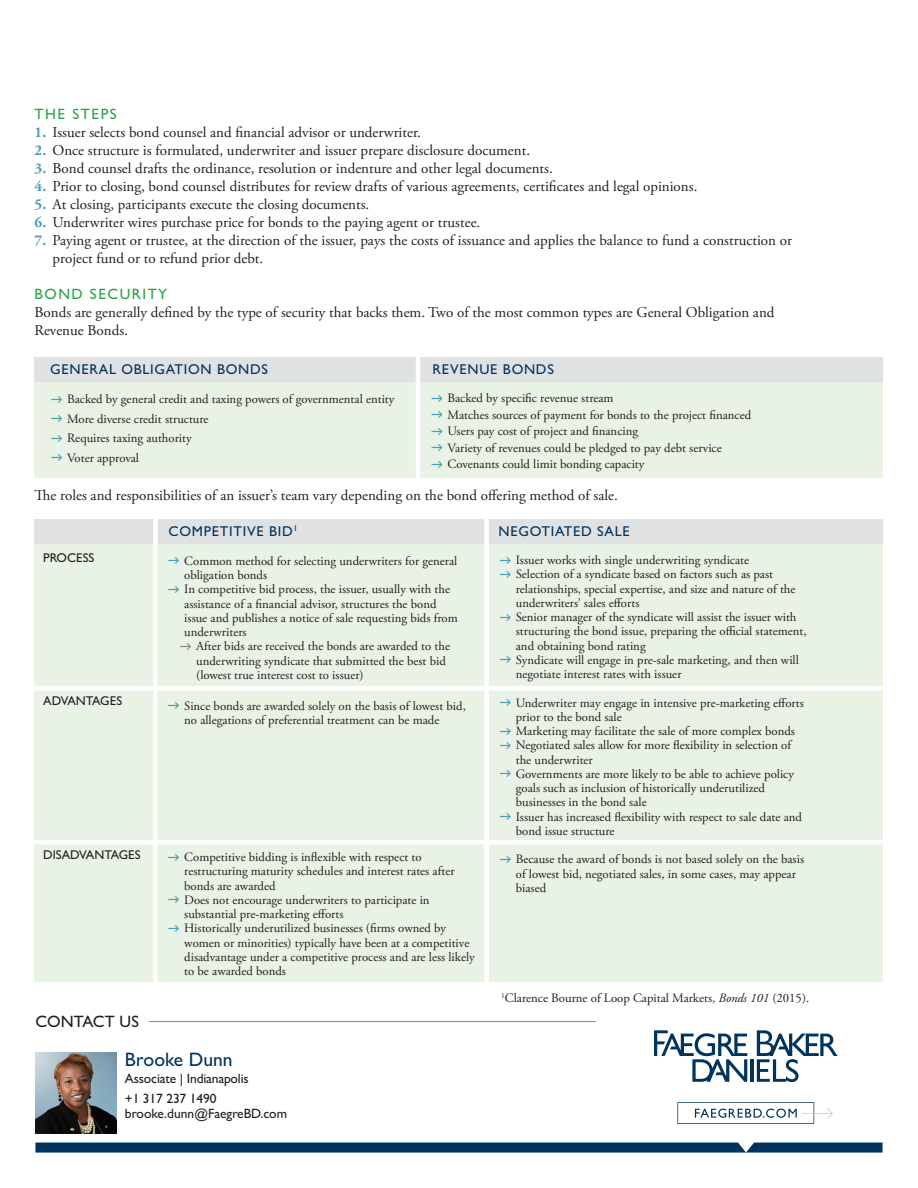
<style>
.page{position:relative;width:918px;height:1188px;background:#fff}
.page>*{position:absolute;margin:0;border:0;box-sizing:border-box;transform-origin:0 0}
.t1{font:500 19.5px "Gill Sans MT Std";color:#00345e}
.t2{font:500 16.5px "Gill Sans MT Std";letter-spacing:.005em;color:#231f20}
.t3{font:15px/18px "Adobe Garamond Pro";color:#231f20}
.t4{font:500 15px "Gill Sans MT Std";letter-spacing:.1em;color:#29a347}
.t5{font:500 14.25px "Gill Sans MT Std";letter-spacing:.05em;color:#00345e}
.t6{font:500 13.5px/15px "Gill Sans MT Std";letter-spacing:-.01em;color:#231f20}
.t7{font:12.75px/14.2px "Adobe Garamond Pro";color:#231f20}
.t8{font:500 12.75px "Gill Sans MT Std";color:#231f20}
.s1{font-weight:700;color:#4b9db7}
.s2{font-style:italic}
</style>
<div class="page">
<svg style="left:35px;top:1143px;width:848px;height:10px;background:#0d3e66"></svg>
<hr style="left:750px;top:1059px;width:4px;height:23px;background:#00345e">
<svg style="left:654px;top:1030px;width:93px;height:52px"></svg>
<svg style="left:757px;top:1030px;width:81px;height:52px"></svg>
<svg style="left:677px;top:1102px;width:156px;height:22px"></svg>
<div style="left:35px;top:357px;width:848px;height:120px;background:#e8f3e5"></div>
<div style="left:35px;top:519px;width:848px;height:463px;background:#e8f3e5"></div>
<div style="left:35px;top:357px;width:848px;height:25px;background:#e0e1e3"></div>
<div style="left:35px;top:519px;width:848px;height:25px;background:#e0e1e3"></div>
<hr style="left:416px;top:354px;width:4px;height:128px;background:#fff">
<div style="left:484px;top:516px;width:5px;height:470px;background:#fff"></div>
<div style="left:153px;top:516px;width:5px;height:470px;background:#fff"></div>
<hr style="left:23px;top:840px;width:860px;height:4px;background:#fff">
<div style="left:23px;top:686px;width:860px;height:5px;background:#fff"></div>
<img style="left:35px;top:1053px;width:81px;height:81px">
<hr style="left:149px;top:1021px;width:447px;height:1px;background:#8f9194">
<p class="t4" style="left:35px;top:105px;width:84px">THE STEPS</p>
<p class="t3" style="left:35px;top:123px;width:388px"><span class="s1">1.</span> Issuer selects bond counsel and financial advisor or underwriter.</p>
<p class="t3" style="left:35px;top:141px;width:497px"><span class="s1">2.</span> Once structure is formulated, underwriter and issuer prepare disclosure document.</p>
<p class="t3" style="left:35px;top:159px;width:520px"><span class="s1">3.</span> Bond counsel drafts the ordinance, resolution or indenture and other legal documents.</p>
<p class="t3" style="left:35px;top:177px;width:664px"><span class="s1">4.</span> Prior to closing, bond counsel distributes for review drafts of various agreements, certificates and legal opinions.</p>
<p class="t3" style="left:35px;top:195px;width:336px"><span class="s1">5.</span> At closing, participants execute the closing documents.</p>
<p class="t3" style="left:35px;top:213px;width:447px"><span class="s1">6.</span> Underwriter wires purchase price for bonds to the paying agent or trustee.</p>
<p class="t3" style="left:53px;top:231px;width:741px;text-indent:-18px"><span class="s1">7.</span> Paying agent or trustee, at the direction of the issuer, pays the costs of issuance and applies the balance to fund a construction or project fund or to refund prior debt.</p>
<p class="t4" style="left:35px;top:285px;width:134px">BOND SECURITY</p>
<p class="t3" style="left:35px;top:303px;width:741px">Bonds are generally defined by the type of security that backs them. Two of the most common types are General Obligation and<br>Revenue Bonds.</p>
<p class="t5" style="left:50px;top:361px;width:219px">GENERAL OBLIGATION BONDS</p>
<p class="t5" style="left:433px;top:361px;width:123px">REVENUE BONDS</p>
<p class="t7" style="left:67px;top:392px;width:329px">Backed by general credit and taxing powers of governmental entity</p>
<p class="t7" style="left:67px;top:412px;width:143px">More diverse credit structure</p>
<p class="t7" style="left:67px;top:431px;width:126px">Requires taxing authority</p>
<p class="t7" style="left:67px;top:451px;width:73px">Voter approval</p>
<p class="t7" style="left:448px;top:392px;width:168px">Backed by specific revenue stream</p>
<p class="t7" style="left:448px;top:408px;width:305px">Matches sources of payment for bonds to the project financed</p>
<p class="t7" style="left:448px;top:425px;width:192px">Users pay cost of project and financing</p>
<p class="t7" style="left:448px;top:441px;width:276px">Variety of revenues could be pledged to pay debt service</p>
<p class="t7" style="left:448px;top:458px;width:198px">Covenants could limit bonding capacity</p>
<p class="t3" style="left:35px;top:487px;width:585px">The roles and responsibilities of an issuer’s team vary depending on the bond offering method of sale.</p>
<p class="t8" style="left:43px;top:550px;width:53px">PROCESS</p>
<p class="t8" style="left:43px;top:693px;width:80px">ADVANTAGES</p>
<p class="t8" style="left:43px;top:847px;width:99px">DISADVANTAGES</p>
<p class="t5" style="left:169px;top:523px;width:131px">COMPETITIVE BID<sup>1</sup></p>
<p class="t5" style="left:499px;top:523px;width:133px">NEGOTIATED SALE</p>
<p class="t7" style="left:184px;top:554px;width:275px">Common method for selecting underwriters for general obligation bonds</p>
<p class="t7" style="left:184px;top:583px;width:275px">In competitive bid process, the issuer, usually with the assistance of a financial advisor, structures the bond issue and publishes a notice of sale requesting bids from underwriters</p>
<p class="t7" style="left:196px;top:640px;width:255px">After bids are received the bonds are awarded to the underwriting syndicate that submitted the best bid (lowest true interest cost to issuer)</p>
<p class="t7" style="left:184px;top:699px;width:283px">Since bonds are awarded solely on the basis of lowest bid, no allegations of preferential treatment can be made</p>
<p class="t7" style="left:184px;top:850px;width:272px">Competitive bidding is inflexible with respect to restructuring maturity schedules and interest rates after bonds are awarded</p>
<p class="t7" style="left:184px;top:893px;width:247px">Does not encourage underwriters to participate in substantial pre-marketing efforts</p>
<p class="t7" style="left:184px;top:922px;width:292px">Historically underutilized businesses (firms owned by women or minorities) typically have been at a competitive disadvantage under a competitive process and are less likely to be awarded bonds</p>
<p class="t7" style="left:516px;top:554px;width:235px">Issuer works with single underwriting syndicate</p>
<p class="t7" style="left:516px;top:568px;width:281px">Selection of a syndicate based on factors such as past relationships, special expertise, and size and nature of the underwriters’ sales efforts</p>
<p class="t7" style="left:516px;top:611px;width:292px">Senior manager of the syndicate will assist the issuer with structuring the bond issue, preparing the official statement, and obtaining bond rating</p>
<p class="t7" style="left:516px;top:653px;width:285px">Syndicate will engage in pre-sale marketing, and then will negotiate interest rates with issuer</p>
<p class="t7" style="left:516px;top:696px;width:290px">Underwriter may engage in intensive pre-marketing efforts prior to the bond sale</p>
<p class="t7" style="left:516px;top:725px;width:281px">Marketing may facilitate the sale of more complex bonds</p>
<p class="t7" style="left:516px;top:739px;width:277px">Negotiated sales allow for more flexibility in selection of the underwriter</p>
<p class="t7" style="left:516px;top:767px;width:280px">Governments are more likely to be able to achieve policy goals such as inclusion of historically underutilized businesses in the bond sale</p>
<p class="t7" style="left:516px;top:810px;width:288px">Issuer has increased flexibility with respect to sale date and bond issue structure</p>
<p class="t7" style="left:516px;top:853px;width:290px">Because the award of bonds is not based solely on the basis of lowest bid, negotiated sales, in some cases, may appear biased</p>
<p class="t7" style="left:501px;top:991px;width:310px"><sup>1</sup>Clarence Bourne of Loop Capital Markets, <span class="s2">Bonds 101</span> (2015).</p>
<p class="t2" style="left:35px;top:1011px;width:105px">CONTACT US</p>
<p class="t1" style="left:125px;top:1048px;width:109px">Brooke Dunn</p>
<p class="t6" style="left:125px;top:1071px;width:125px">Associate | Indianapolis</p>
<p class="t6" style="left:125px;top:1091px;width:164px">+1 317 237 1490 brooke.dunn@FaegreBD.com</p>
</div>
